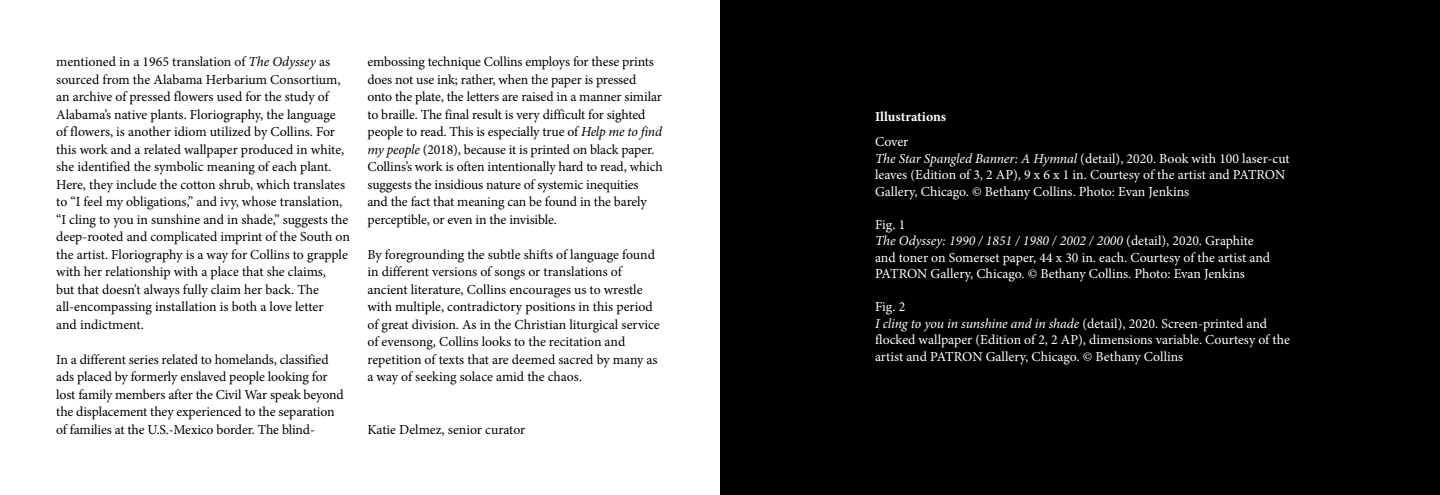
<style>
.page{position:relative;width:1440px;height:495px;background:#fff}
.page>*{position:absolute;margin:0;border:0;box-sizing:border-box;transform-origin:0 0}
.t1{font:13.75px/17.5px "Minion Pro";letter-spacing:-.005em;color:#000}
.t2{font:13.75px/16.5px "Minion Pro";color:#fff}
.t3{font:700 13.75px "Minion Pro";color:#fff}
.s1{font-style:italic}
</style>
<div class="page">
<div style="left:720px;top:0;width:720px;height:495px;background:#000"></div>
<p class="t1" style="left:56px;top:53px;width:295px">mentioned in a 1965 translation of <span class="s1">The Odyssey</span> as sourced from the Alabama Herbarium Consortium, an archive of pressed flowers used for the study of Alabama’s native plants. Floriography, the language of flowers, is another idiom utilized by Collins. For this work and a related wallpaper produced in white, she identified the symbolic meaning of each plant.<br>Here, they include the cotton shrub, which translates to “I feel my obligations,” and ivy, whose translation, “I cling to you in sunshine and in shade,” suggests the deep-rooted and complicated imprint of the South on the artist. Floriography is a way for Collins to grapple with her relationship with a place that she claims,<br>but that doesn’t always fully claim her back. The all-encompassing installation is both a love letter<br>and indictment.</p>
<p class="t1" style="left:56px;top:351px;width:289px">In a different series related to homelands, classified ads placed by formerly enslaved people looking for lost family members after the Civil War speak beyond the displacement they experienced to the separation of families at the U.S.-Mexico border. The blind-</p>
<p class="t1" style="left:367px;top:53px;width:297px">embossing technique Collins employs for these prints does not use ink; rather, when the paper is pressed onto the plate, the letters are raised in a manner similar to braille. The final result is very difficult for sighted people to read. This is especially true of <span class="s1">Help me to find my people</span> (2018), because it is printed on black paper.<br>Collins’s work is often intentionally hard to read, which suggests the insidious nature of systemic inequities<br>and the fact that meaning can be found in the barely perceptible, or even in the invisible.</p>
<p class="t1" style="left:367px;top:246px;width:294px">By foregrounding the subtle shifts of language found in different versions of songs or translations of ancient literature, Collins encourages us to wrestle with multiple, contradictory positions in this period of great division. As in the Christian liturgical service of evensong, Collins looks to the recitation and repetition of texts that are deemed sacred by many as a way of seeking solace amid the chaos.</p>
<p class="t1" style="left:367px;top:421px;width:159px">Katie Delmez, senior curator</p>
<p class="t3" style="left:875px;top:107px;width:73px">Illustrations</p>
<p class="t2" style="left:875px;top:134px;width:416px">Cover<br><span class="s1">The Star Spangled Banner: A Hymnal</span> (detail), 2020. Book with 100 laser-cut leaves (Edition of 3, 2 AP), 9 x 6 x 1 in. Courtesy of the artist and PATRON Gallery, Chicago. © Bethany Collins. Photo: Evan Jenkins</p>
<p class="t2" style="left:875px;top:216px;width:397px">Fig. 1<br><span class="s1">The Odyssey: 1990 / 1851 / 1980 / 2002 / 2000</span> (detail), 2020. Graphite and toner on Somerset paper, 44 x 30 in. each. Courtesy of the artist and PATRON Gallery, Chicago. © Bethany Collins. Photo: Evan Jenkins</p>
<p class="t2" style="left:875px;top:299px;width:416px">Fig. 2<br><span class="s1">I cling to you in sunshine and in shade</span> (detail), 2020. Screen-printed and flocked wallpaper (Edition of 2, 2 AP), dimensions variable. Courtesy of the artist and PATRON Gallery, Chicago. © Bethany Collins</p>
</div>
